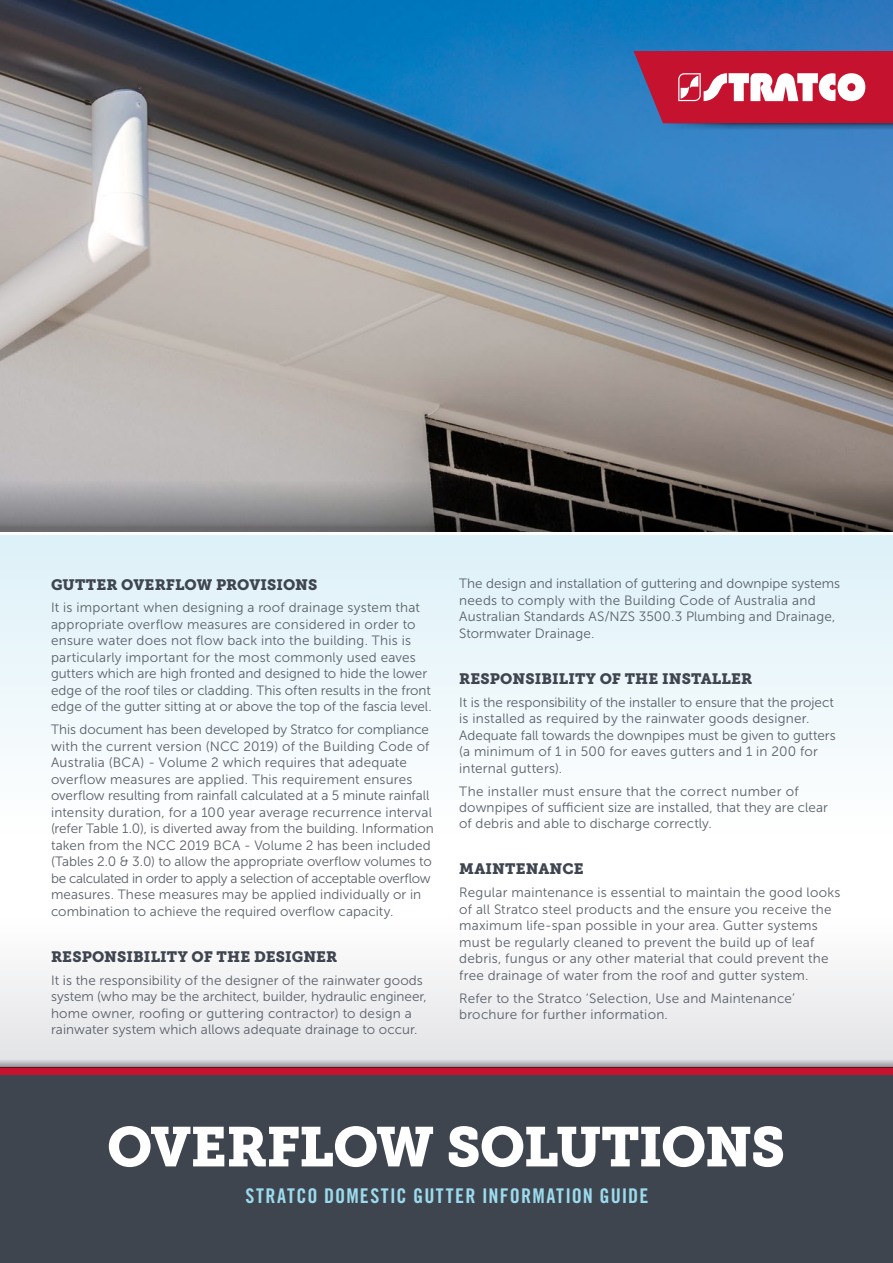
<style>
.page{position:relative;width:893px;height:1263px;background:#fff}
.page>*{position:absolute;margin:0;border:0;box-sizing:border-box;transform-origin:0 0}
.t1{font:55.5px "Museo Slab 900";letter-spacing:-.02em;color:#fff}
.t2{font:20.25px "Trade Gothic LT Std Bd Cn 20";letter-spacing:.055em;color:#9cdbed}
.t3{font:15px "Museo Slab 900";letter-spacing:.005em;color:#3f454f}
.t4{font:13.5px/16.5px "Museo Sans 300";letter-spacing:.01em;color:#5a606a}
</style>
<div class="page">
<div style="left:0;top:535px;width:893px;height:297px;background:linear-gradient(to bottom,#ddf1f8,#fefefe)"></div>
<img style="left:0;top:0;width:893px;height:480px">
<div style="left:0;top:918px;width:893px;height:149px;background:linear-gradient(to right,#f1f1f2,#f1f1f2)"></div>
<div style="left:0;top:1067px;width:893px;height:9px;background:#c4122f"></div>
<div style="left:0;top:1076px;width:893px;height:187px;background:#3f454f"></div>
<svg style="left:0;top:480px;width:893px;height:51px;background:#605d5d"></svg>
<svg style="left:663px;top:123px;width:230px;height:7px;background:#32669b"></svg>
<svg style="left:634px;top:51px;width:259px;height:72px"></svg>
<svg style="left:0;top:1059px;width:893px;height:8px;background:#babcbe"></svg>
<p class="t3" style="left:51px;top:576px;width:268px">GUTTER OVERFLOW PROVISIONS</p>
<p class="t4" style="left:51px;top:600px;width:382px">It is important when designing a roof drainage system that appropriate overflow measures are considered in order to ensure water does not flow back into the building. This is particularly important for the most commonly used eaves gutters which are high fronted and designed to hide the lower edge of the roof tiles or cladding. This often results in the front edge of the gutter sitting at or above the top of the fascia level.</p>
<p class="t4" style="left:51px;top:721px;width:384px">This document has been developed by Stratco for compliance with the current version (NCC 2019) of the Building Code of Australia (BCA) - Volume 2 which requires that adequate overflow measures are applied. This requirement ensures overflow resulting from rainfall calculated at a 5 minute rainfall intensity duration, for a 100 year average recurrence interval (refer Table 1.0), is diverted away from the building. Information taken from the NCC 2019 BCA - Volume 2 has been included (Tables 2.0 &amp; 3.0) to allow the appropriate overflow volumes to be calculated in order to apply a selection of acceptable overflow measures. These measures may be applied individually or in combination to achieve the required overflow capacity.</p>
<p class="t3" style="left:51px;top:948px;width:288px">RESPONSIBILITY OF THE DESIGNER</p>
<p class="t4" style="left:51px;top:972px;width:377px">It is the responsibility of the designer of the rainwater goods system (who may be the architect, builder, hydraulic engineer, home owner, roofing or guttering contractor) to design a rainwater system which allows adequate drainage to occur.</p>
<p class="t4" style="left:459px;top:576px;width:382px">The design and installation of guttering and downpipe systems needs to comply with the Building Code of Australia and Australian Standards AS/NZS 3500.3 Plumbing and Drainage, Stormwater Drainage.</p>
<p class="t3" style="left:459px;top:670px;width:295px">RESPONSIBILITY OF THE INSTALLER</p>
<p class="t4" style="left:459px;top:694px;width:378px">It is the responsibility of the installer to ensure that the project is installed as required by the rainwater goods designer.<br>Adequate fall towards the downpipes must be given to gutters (a minimum of 1 in 500 for eaves gutters and 1 in 200 for internal gutters).</p>
<p class="t4" style="left:459px;top:783px;width:370px">The installer must ensure that the correct number of downpipes of sufficient size are installed, that they are clear of debris and able to discharge correctly.</p>
<p class="t3" style="left:459px;top:860px;width:126px">MAINTENANCE</p>
<p class="t4" style="left:459px;top:884px;width:383px">Regular maintenance is essential to maintain the good looks of all Stratco steel products and the ensure you receive the maximum life-span possible in your area. Gutter systems must be regularly cleaned to prevent the build up of leaf debris, fungus or any other material that could prevent the free drainage of water from the roof and gutter system.</p>
<p class="t4" style="left:459px;top:990px;width:337px">Refer to the Stratco ‘Selection, Use and Maintenance’ brochure for further information.</p>
<h1 class="t1" style="left:107px;top:1115px;width:680px">OVERFLOW SOLUTIONS</h1>
<h2 class="t2" style="left:245px;top:1183px;width:404px">STRATCO DOMESTIC GUTTER INFORMATION GUIDE</h2>
</div>
